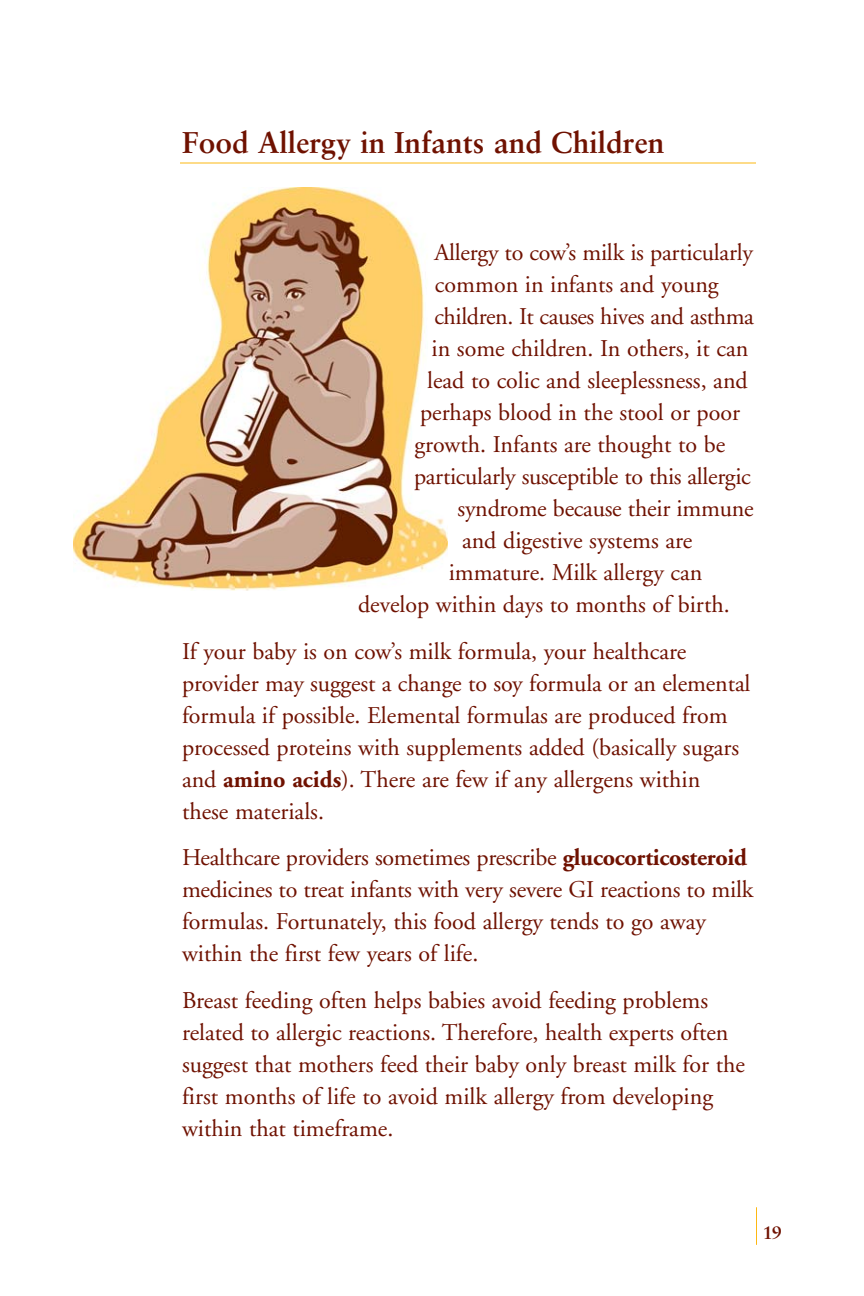
<style>
.page{position:relative;width:864px;height:1296px;background:#fff}
.page>*{position:absolute;margin:0;border:0;box-sizing:border-box;transform-origin:0 0}
.t1{font:700 30px "Sabon";color:#6f1100}
.t2{font:24px/32px "Adobe Garamond";color:#6f1100}
.t3{font:700 18px "Sabon";color:#6f1100}
.s1{font-weight:700}
</style>
<div class="page">
<hr style="left:180px;top:162px;width:576px;height:2px;background:#fdb813">
<hr style="left:756px;top:1207px;width:1px;height:38px;background:#fdb813">
<img style="left:74px;top:187px;width:373px;height:403px">
<h1 class="t1" style="left:182px;top:130px;width:484px">Food Allergy in Infants and Children</h1>
<p class="t2" style="left:432px;top:239px;width:324px">Allergy to cow’s milk is particularly common in infants and young children. It causes hives and asthma in some children. In others, it can</p>
<p class="t2" style="left:427px;top:367px;width:322px">lead to colic and sleeplessness, and</p>
<p class="t2" style="left:414px;top:399px;width:338px">perhaps blood in the stool or poor growth. Infants are thought to be particularly susceptible to this allergic</p>
<p class="t2" style="left:458px;top:495px;width:298px">syndrome because their immune</p>
<p class="t2" style="left:462px;top:527px;width:232px">and digestive systems are</p>
<p class="t2" style="left:449px;top:559px;width:255px">immature. Milk allergy can</p>
<p class="t2" style="left:358px;top:591px;width:373px">develop within days to months of birth.</p>
<p class="t2" style="left:182px;top:637px;width:570px">If your baby is on cow’s milk formula, your healthcare provider may suggest a change to soy formula or an elemental formula if possible. Elemental formulas are produced from processed proteins with supplements added (basically sugars and <span class="s1">amino acids</span>). There are few if any allergens within these materials.</p>
<p class="t2" style="left:182px;top:844px;width:573px">Healthcare providers sometimes prescribe <span class="s1">glucocorticosteroid </span>medicines to treat infants with very severe GI reactions to milk formulas. Fortunately, this food allergy tends to go away within the first few years of life.</p>
<p class="t2" style="left:182px;top:986px;width:564px">Breast feeding often helps babies avoid feeding problems related to allergic reactions. Therefore, health experts often suggest that mothers feed their baby only breast milk for the first months of life to avoid milk allergy from developing within that timeframe.</p>
<p class="t3" style="left:763px;top:1226px;width:21px">19</p>
</div>
